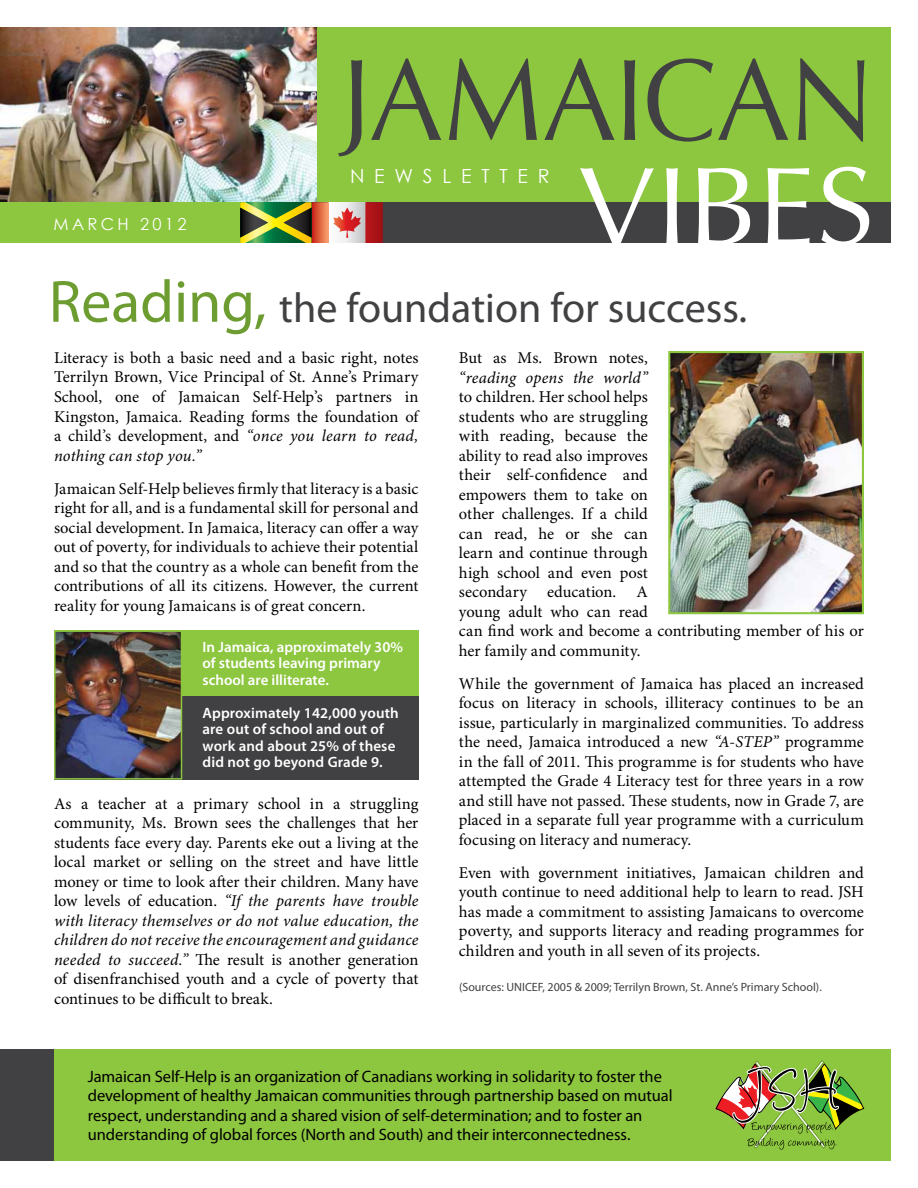
<style>
.page{position:relative;width:918px;height:1188px;background:#fff}
.page>*{position:absolute;margin:0;border:0;box-sizing:border-box;transform-origin:0 0}
.t1{font:116.55px "Optima";letter-spacing:-.02em;color:#414042;scale:.95 1}
.t2{font:111px "Optima";letter-spacing:-.005em;color:#fff;scale:1.05 1}
.t3{font:42px "Myriad Pro";color:#414042}
.t4{font:19.5px "Century Gothic";letter-spacing:.5em;color:#fff}
.t5{font:16.5px/19.5px "Minion Pro";color:#000;text-align:justify}
.t6{font:16.5px/19.5px "Myriad Pro";letter-spacing:-.005em;color:#000}
.t7{font:italic 16.5px "Minion Pro";letter-spacing:.01em;color:#000}
.t8{font:16.5px "Century Gothic";letter-spacing:.2em;color:#fff}
.t9{font:600 15px/16.5px "Myriad Pro";color:#fff}
.t10{font:12px "Myriad Pro";color:#414042}
.s1{font-size:60px;color:#6d9d31}
.s2{font-style:italic}
</style>
<div class="page">
<div style="left:311px;top:27px;width:580px;height:176px;background:#8dc63f"></div>
<div style="left:0;top:1050px;width:891px;height:111px;background:#8dc63f"></div>
<img style="left:0;top:27px;width:317px;height:175px">
<div style="left:311px;top:202px;width:580px;height:41px;background:#414042"></div>
<div style="left:0;top:202px;width:311px;height:41px;background:#8dc63f"></div>
<div style="left:0;top:1050px;width:54px;height:111px;background:#414042"></div>
<img style="left:240px;top:202px;width:143px;height:41px">
<svg style="left:716px;top:1060px;width:148px;height:90px"></svg>
<div style="left:54px;top:630px;width:364px;height:84px;background:#8dc63f"></div>
<div style="left:54px;top:696px;width:364px;height:84px;background:#414042"></div>
<img style="left:57px;top:633px;width:122px;height:144px">
<div style="left:54px;top:630px;width:128px;height:150px;border:2px solid #8dc63f"></div>
<img style="left:671px;top:354px;width:190px;height:257px">
<div style="left:668px;top:351px;width:196px;height:263px;border:2px solid #8dc63f"></div>
<p class="t8" style="left:54px;top:214px;width:134px">MARCH 2012</p>
<h1 class="t1" style="left:341px;top:33px;width:563px">JAMAICAN</h1>
<h2 class="t2" style="left:578px;top:142px;width:284px">VIBES</h2>
<p class="t4" style="left:350px;top:164px;width:201px">NEWSLETTER</p>
<h3 class="t3" style="left:49px;top:282px;width:700px"><span class="s1">Reading,</span> the foundation for success.</h3>
<p class="t5" style="left:54px;top:349px;width:366px">Literacy is both a basic need and a basic right, notes Terrilyn Brown, Vice Principal of St. Anne’s Primary School, one of Jamaican Self-Help’s partners in Kingston, Jamaica. Reading forms the foundation of a child’s development, and <span class="s2">“once you learn to read, nothing can stop you.”</span></p>
<p class="t5" style="left:54px;top:479px;width:366px">Jamaican Self-Help believes firmly that literacy is a basic right for all, and is a fundamental skill for personal and social development. In Jamaica, literacy can offer a way out of poverty, for individuals to achieve their potential and so that the country as a whole can benefit from the contributions of all its citizens. However, the current reality for young Jamaicans is of great concern.</p>
<p class="t5" style="left:459px;top:349px;width:190px">But as Ms. Brown notes,</p>
<p class="t7" style="left:459px;top:367px;width:190px">“reading opens the world”</p>
<p class="t5" style="left:459px;top:388px;width:407px;text-align:left">to children. Her school helps<br>students who are struggling<br>with reading, because the<br>ability to read also improves<br>their self-confidence and<br>empowers them to take on<br>other challenges. If a child<br>can read, he or she can<br>learn and continue through<br>high school and even post<br>secondary education. A<br>young adult who can read<br>can find work and become a contributing member of his or her family and community.</p>
<p class="t5" style="left:459px;top:674px;width:407px">While the government of Jamaica has placed an increased focus on literacy in schools, illiteracy continues to be an issue, particularly in marginalized communities. To address the need, Jamaica introduced a new <span class="s2">“A-STEP”</span> programme in the fall of 2011. This programme is for students who have attempted the Grade 4 Literacy test for three years in a row and still have not passed. These students, now in Grade 7, are placed in a separate full year programme with a curriculum focusing on literacy and numeracy.</p>
<p class="t5" style="left:459px;top:863px;width:406px">Even with government initiatives, Jamaican children and youth continue to need additional help to learn to read. JSH has made a commitment to assisting Jamaicans to overcome poverty, and supports literacy and reading programmes for children and youth in all seven of its projects.</p>
<p class="t10" style="left:459px;top:979px;width:364px">(Sources: UNICEF, 2005 &amp; 2009; Terrilyn Brown, St. Anne’s Primary School).</p>
<p class="t9" style="left:202px;top:638px;width:202px">In Jamaica, approximately 30% of students leaving primary school are illiterate.</p>
<p class="t9" style="left:203px;top:704px;width:198px">Approximately 142,000 youth are out of school and out of work and about 25% of these did not go beyond Grade 9.</p>
<p class="t5" style="left:54px;top:794px;width:366px">As a teacher at a primary school in a struggling community, Ms. Brown sees the challenges that her students face every day. Parents eke out a living at the local market or selling on the street and have little money or time to look after their children. Many have low levels of education. <span class="s2">“If the parents have trouble with literacy themselves or do not value education, the children do not receive the encouragement and guidance needed to succeed.”</span> The result is another generation of disenfranchised youth and a cycle of poverty that continues to be difficult to break.</p>
<p class="t6" style="left:88px;top:1066px;width:586px">Jamaican Self-Help is an organization of Canadians working in solidarity to foster the development of healthy Jamaican communities through partnership based on mutual respect, understanding and a shared vision of self-determination; and to foster an understanding of global forces (North and South) and their interconnectedness.</p>
</div>
